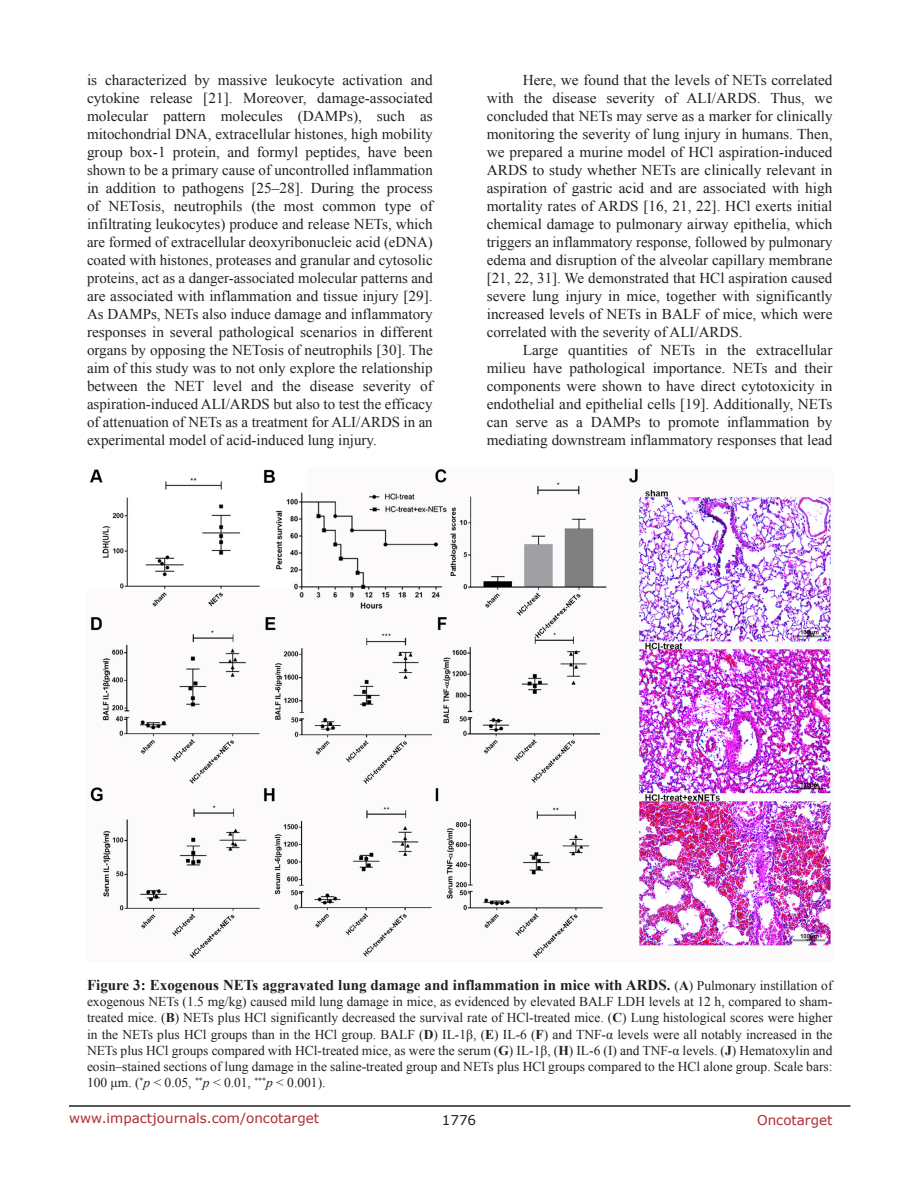
<style>
.page{position:relative;width:918px;height:1188px;background:#fff}
.page>*{position:absolute;margin:0;border:0;box-sizing:border-box;transform-origin:0 0}
.BodyText{font:15px/18px "Times New Roman";color:#231f20;text-align:justify}
.FigureText{font:700 15px "Times New Roman";color:#231f20}
.FigureText-2{font:13.5px/16.2px "Times New Roman";color:#231f20;text-align:justify}
.t1{font:13.5px "Verdana";color:#ac2b31}
.t2{font:13.5px "Verdana";color:#231f20}
.s1{font-weight:400;font-size:13.5px}
.s2{font-size:13.5px}
.s3{font-weight:700}
.s4{font-style:italic}
</style>
<div class="page">
<hr style="left:69px;top:1105px;width:781px;height:2px;background:#231f20">
<img style="left:90px;top:469px;width:741px;height:490px">
<p class="BodyText" style="left:87px;top:71px;width:347px">is characterized by massive leukocyte activation and cytokine release [21]. Moreover, damage-associated molecular pattern molecules (DAMPs), such as mitochondrial DNA, extracellular histones, high mobility group box-1 protein, and formyl peptides, have been shown to be a primary cause of uncontrolled inflammation in addition to pathogens [25–28]. During the process of NETosis, neutrophils (the most common type of infiltrating leukocytes) produce and release NETs, which are formed of extracellular deoxyribonucleic acid (eDNA) coated with histones, proteases and granular and cytosolic proteins, act as a danger-associated molecular patterns and are associated with inflammation and tissue injury [29].<br>As DAMPs, NETs also induce damage and inflammatory responses in several pathological scenarios in different organs by opposing the NETosis of neutrophils [30]. The aim of this study was to not only explore the relationship between the NET level and the disease severity of aspiration-induced ALI/ARDS but also to test the efficacy of attenuation of NETs as a treatment for ALI/ARDS in an experimental model of acid-induced lung injury.</p>
<p class="BodyText" style="left:487px;top:71px;width:347px;text-indent:36px">Here, we found that the levels of NETs correlated with the disease severity of ALI/ARDS. Thus, we concluded that NETs may serve as a marker for clinically monitoring the severity of lung injury in humans. Then, we prepared a murine model of HCl aspiration-induced ARDS to study whether NETs are clinically relevant in aspiration of gastric acid and are associated with high mortality rates of ARDS [16, 21, 22]. HCl exerts initial chemical damage to pulmonary airway epithelia, which triggers an inflammatory response, followed by pulmonary edema and disruption of the alveolar capillary membrane [21, 22, 31]. We demonstrated that HCl aspiration caused severe lung injury in mice, together with significantly increased levels of NETs in BALF of mice, which were correlated with the severity of ALI/ARDS.</p>
<p class="BodyText" style="left:487px;top:341px;width:347px;text-indent:36px">Large quantities of NETs in the extracellular milieu have pathological importance. NETs and their components were shown to have direct cytotoxicity in endothelial and epithelial cells [19]. Additionally, NETs can serve as a DAMPs to promote inflammation by mediating downstream inflammatory responses that lead</p>
<p class="FigureText" style="left:87px;top:975px;width:747px">Figure 3: Exogenous NETs aggravated lung damage and inflammation in mice with ARDS. <span class="s1">(</span><span class="s2">A</span><span class="s1">) Pulmonary instillation of</span></p>
<p class="FigureText-2" style="left:87px;top:993px;width:747px">exogenous NETs (1.5 mg/kg) caused mild lung damage in mice, as evidenced by elevated BALF LDH levels at 12 h, compared to sham&shy;treated mice. (<span class="s3">B</span>) NETs plus HCl significantly decreased the survival rate of HCl-treated mice. (<span class="s3">C</span>) Lung histological scores were higher in the NETs plus HCl groups than in the HCl group. BALF (<span class="s3">D</span>) IL-1β, (<span class="s3">E</span>) IL-6 (<span class="s3">F</span>) and TNF-α levels were all notably increased in the NETs plus HCl groups compared with HCl-treated mice, as were the serum (<span class="s3">G</span>) IL-1β, (<span class="s3">H</span>) IL-6 (I) and TNF-α levels. (<span class="s3">J</span>) Hematoxylin and eosin–stained sections of lung damage in the saline-treated group and NETs plus HCl groups compared to the HCl alone group. Scale bars:<br>100 μm. (<sup>*</sup><span class="s4">p</span> &lt; 0.05, <sup>**</sup><span class="s4">p</span> &lt; 0.01, <sup>***</sup><span class="s4">p</span> &lt; 0.001).</p>
<p class="t1" style="left:69px;top:1109px;width:252px">www.impactjournals.com/oncotarget</p>
<p class="t2" style="left:442px;top:1111px;width:36px">1776</p>
<p class="t1" style="left:757px;top:1111px;width:77px">Oncotarget</p>
</div>
